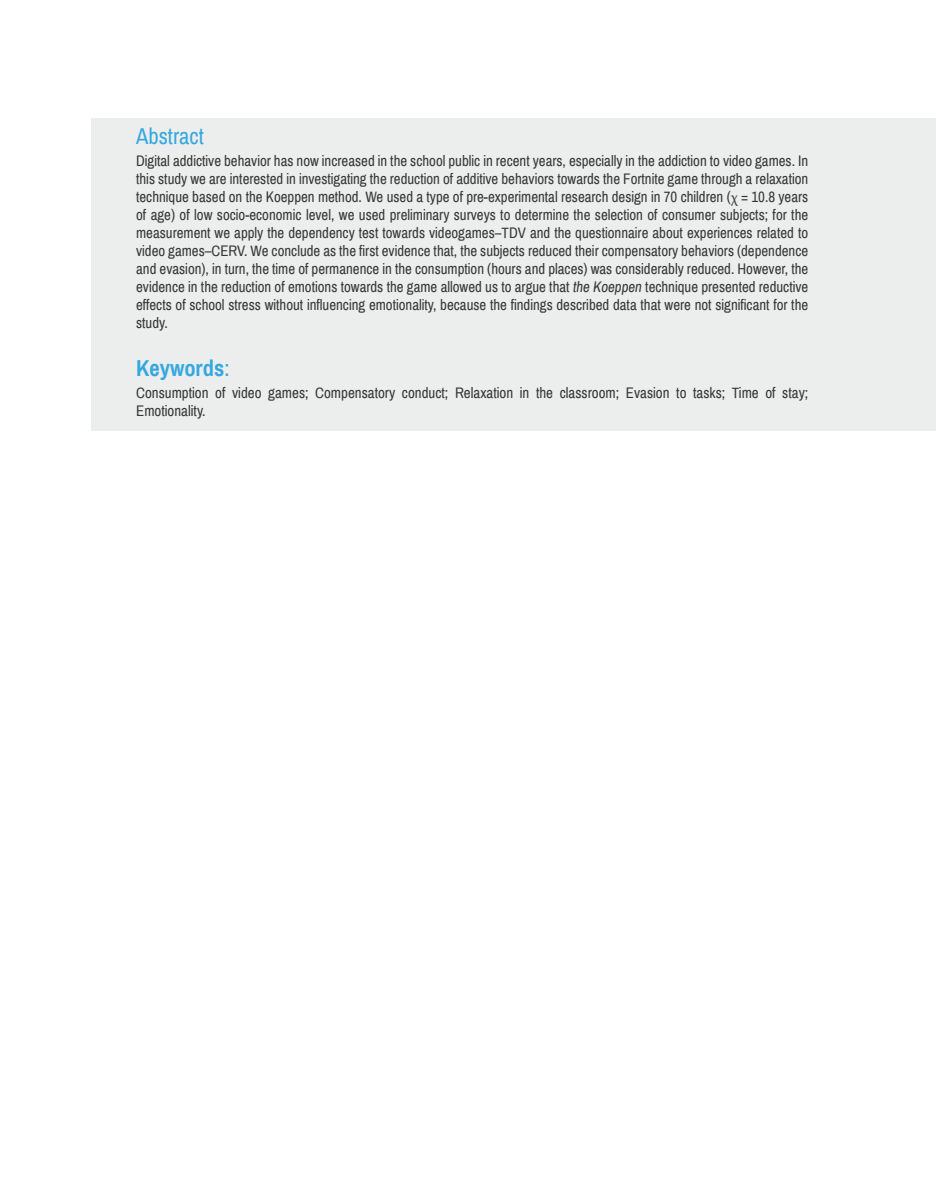
<style>
.page{position:relative;width:936px;height:1191px;background:#fff}
.page>*{position:absolute;margin:0;border:0;box-sizing:border-box;transform-origin:0 0}
.Titulo_resumen{font:700 22.5px "Archivo Narrow";color:#35a8e0}
.Titulo_resumen-2{font:22.5px "Archivo Narrow";color:#35a8e0}
.texto_resumen_ingles{font:15px/18px "Archivo Narrow";color:#373737;text-align:justify}
.s1{font-family:"Minion Pro"}
.s2{font-style:italic}
.s3{font-weight:400}
</style>
<div class="page">
<div style="left:91px;top:118px;width:844px;height:312px;background:#eceded"></div>
<p class="Titulo_resumen-2" style="left:136px;top:122px;width:69px">Abstract</p>
<p class="texto_resumen_ingles" style="left:136px;top:152px;width:673px">Digital addictive behavior has now increased in the school public in recent years, especially in the addiction to video games. In this study we are interested in investigating the reduction of additive behaviors towards the Fortnite game through a relaxation technique based on the Koeppen method. We used a type of pre-experimental research design in 70 children (<span class="s1">χ</span> = 10.8 years of age) of low socio-economic level, we used preliminary surveys to determine the selection of consumer subjects; for the measurement we apply the dependency test towards videogames–TDV and the questionnaire about experiences related to video games–CERV. We conclude as the first evidence that, the subjects reduced their compensatory behaviors (dependence and evasion), in turn, the time of permanence in the consumption (hours and places) was considerably reduced. However, the evidence in the reduction of emotions towards the game allowed us to argue that <span class="s2">the Koeppen</span> technique presented reductive effects of school stress without influencing emotionality, because the findings described data that were not significant for the study.</p>
<p class="Titulo_resumen" style="left:136px;top:354px;width:95px">Keywords<span class="s3">:</span></p>
<p class="texto_resumen_ingles" style="left:136px;top:384px;width:673px">Consumption of video games; Compensatory conduct; Relaxation in the classroom; Evasion to tasks; Time of stay;<br>Emotionality.</p>
</div>
